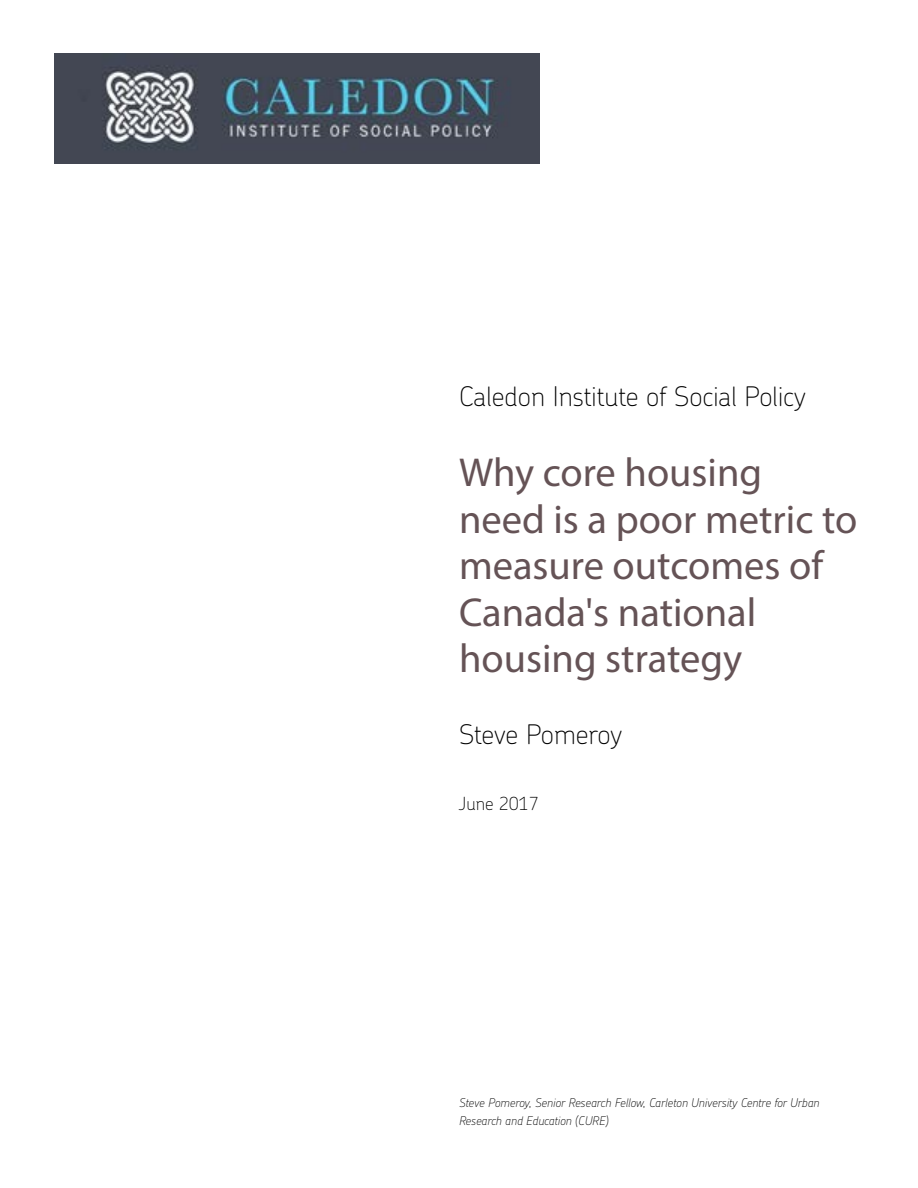
<style>
.page{position:relative;width:918px;height:1188px;background:#fff}
.page>*{position:absolute;margin:0;border:0;box-sizing:border-box;transform-origin:0 0}
.t1{font:40.5px/46.5px "Myriad Pro";color:#655356}
.t2{font:100 27px "Chevin Pro";color:#000}
.t3{font:100 18px "Chevin Pro";color:#000}
.t4{font:italic 100 12px/18px "Chevin Pro";color:#000}
</style>
<div class="page">
<img style="left:54px;top:54px;width:486px;height:109px">
<h2 class="t2" style="left:459px;top:378px;width:348px">Caledon Institute of Social Policy</h2>
<h1 class="t1" style="left:459px;top:449px;width:400px">Why core housing need is a poor metric to measure outcomes of<br>Canada's national housing strategy</h1>
<h2 class="t2" style="left:459px;top:716px;width:165px">Steve Pomeroy</h2>
<h3 class="t3" style="left:459px;top:792px;width:82px">June 2017</h3>
<p class="t4" style="left:459px;top:1093px;width:362px">Steve Pomeroy, Senior Research Fellow, Carleton University Centre for Urban<br>Research and Education (CURE)</p>
</div>
